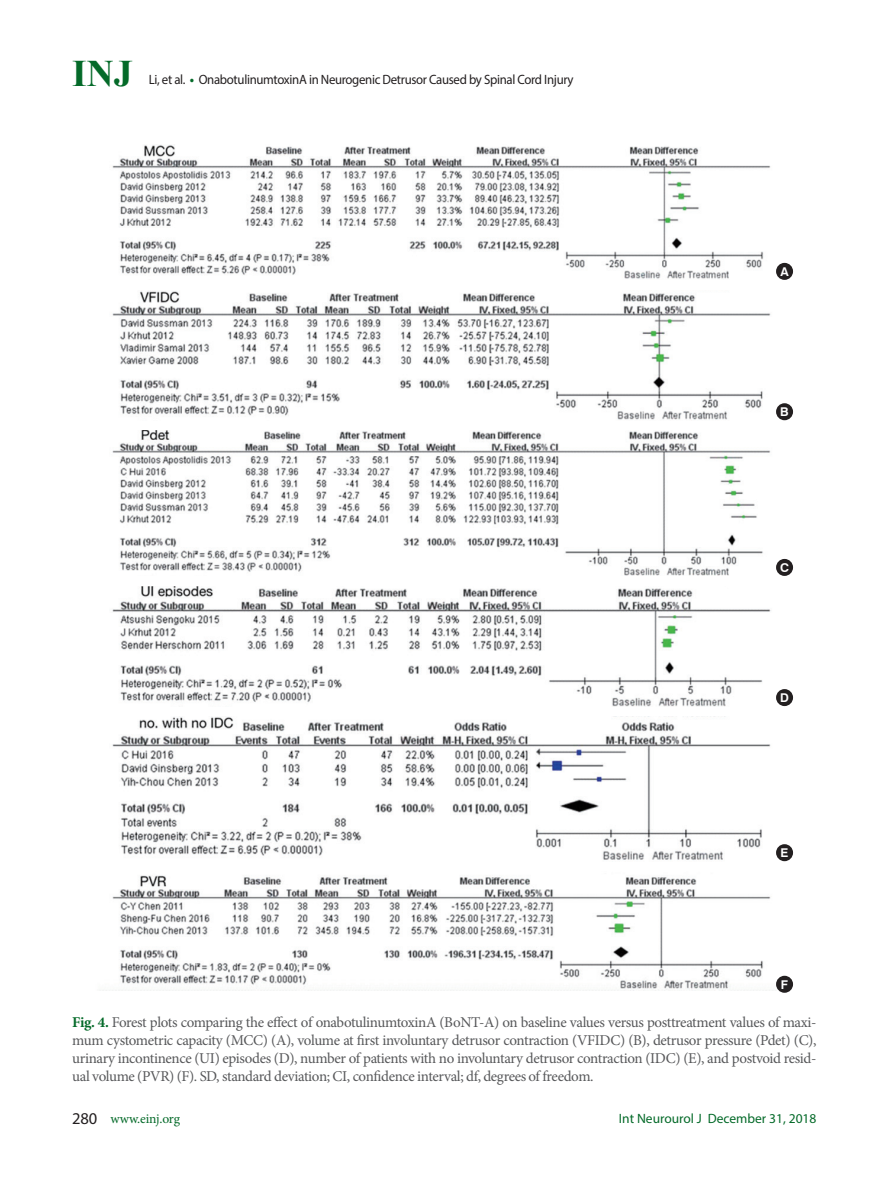
<style>
.page{position:relative;width:893px;height:1191px;background:#fff}
.page>*{position:absolute;margin:0;border:0;box-sizing:border-box;transform-origin:0 0}
.t1{font:700 37.5px "Times New Roman";color:#046a29}
.t2{font:15px/18px "Minion Pro";letter-spacing:-.025em;color:#57585a;text-align:justify}
.t3{font:13.5px "Myriad Pro";letter-spacing:-.025em;color:#231f20;scale:.95 1}
.t4{font:13.5px "Myriad Pro";color:#046a29}
.t5{font:13.5px "Minion Pro";letter-spacing:-.01em;color:#046a29}
.t6{font:700 12.15px "Swiss 721 BT";color:#fff}
.s1{font-weight:700;color:#046a29}
.s2{font-family:"Myriad Pro";font-size:16.5px;color:#231f20}
</style>
<div class="page">
<img style="left:112px;top:145px;width:659px;height:134px">
<div style="left:776px;top:263px;width:17px;height:17px;background:#231f20;border-radius:50%"></div>
<img style="left:112px;top:291px;width:659px;height:129px">
<div style="left:776px;top:403px;width:17px;height:17px;background:#231f20;border-radius:50%"></div>
<img style="left:112px;top:431px;width:659px;height:145px">
<div style="left:776px;top:559px;width:17px;height:17px;background:#231f20;border-radius:50%"></div>
<img style="left:112px;top:586px;width:659px;height:120px">
<div style="left:776px;top:689px;width:17px;height:17px;background:#231f20;border-radius:50%"></div>
<img style="left:112px;top:716px;width:659px;height:144px">
<div style="left:776px;top:844px;width:17px;height:17px;background:#231f20;border-radius:50%"></div>
<img style="left:112px;top:875px;width:659px;height:115px">
<div style="left:776px;top:975px;width:17px;height:17px;background:#231f20;border-radius:50%"></div>
<h1 class="t1" style="left:72px;top:48px;width:62px">INJ</h1>
<p class="t3" style="left:149px;top:71px;width:449px">Li, et al. <span class="s1">•</span> OnabotulinumtoxinA in Neurogenic Detrusor Caused by Spinal Cord Injury</p>
<p class="t6" style="left:780px;top:264px;width:10px">A</p>
<p class="t6" style="left:780px;top:404px;width:10px">B</p>
<p class="t6" style="left:780px;top:560px;width:10px">C</p>
<p class="t6" style="left:780px;top:690px;width:10px">D</p>
<p class="t6" style="left:781px;top:845px;width:9px">E</p>
<p class="t6" style="left:781px;top:976px;width:9px">F</p>
<p class="t2" style="left:72px;top:1013px;width:746px"><span class="s1">Fig. 4.</span> Forest plots comparing the effect of onabotulinumtoxinA (BoNT-A) on baseline values versus posttreatment values of maxi&shy;mum cystometric capacity (MCC) (A), volume at first involuntary detrusor contraction (VFIDC) (B), detrusor pressure (Pdet) (C), urinary incontinence (UI) episodes (D), number of patients with no involuntary detrusor contraction (IDC) (E), and postvoid resid&shy;ual volume (PVR) (F). SD, standard deviation; CI, confidence interval; df, degrees of freedom.</p>
<p class="t5" style="left:72px;top:1109px;width:109px"><span class="s2">280</span> www.einj.org</p>
<p class="t4" style="left:619px;top:1110px;width:199px">Int Neurourol J December 31, 2018</p>
</div>
